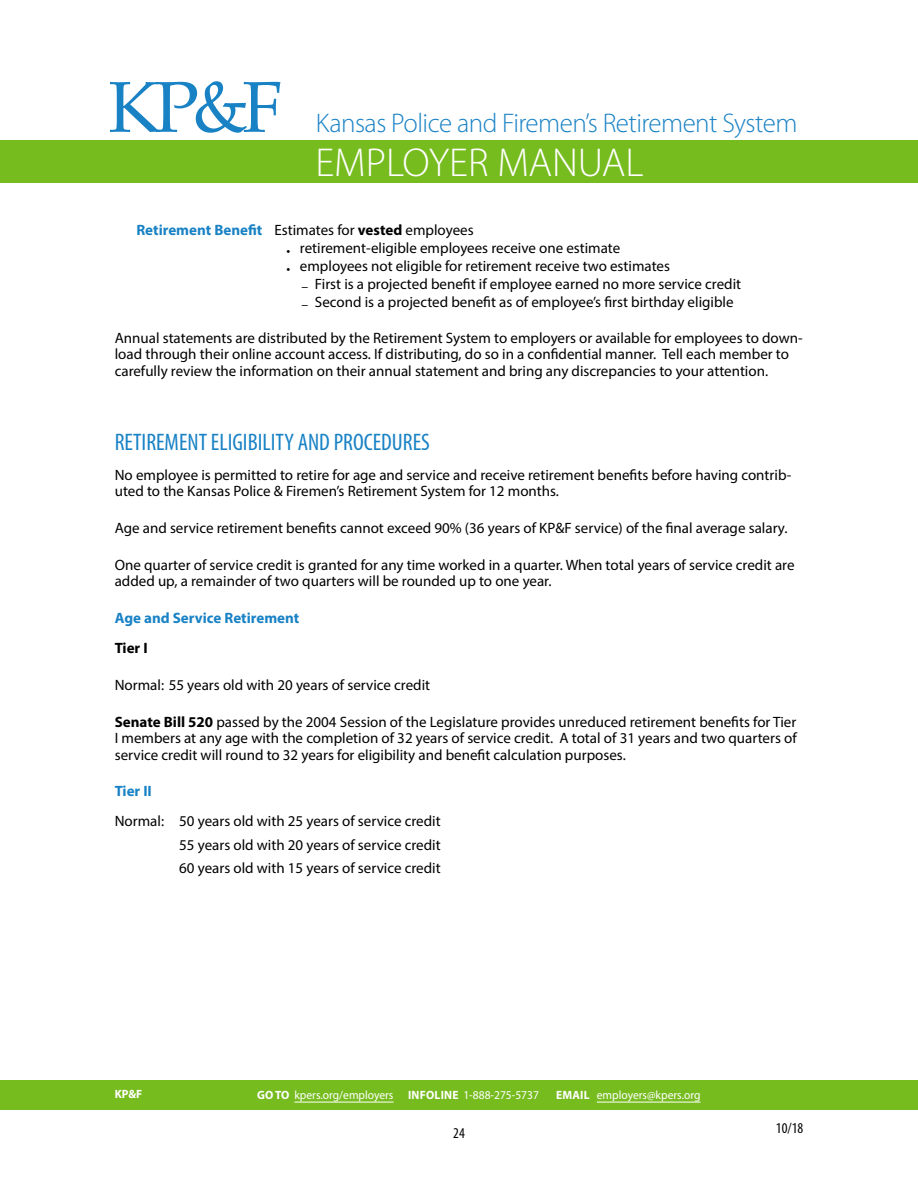
<style>
.page{position:relative;width:918px;height:1188px;background:#fff}
.page>*{position:absolute;margin:0;border:0;box-sizing:border-box;transform-origin:0 0}
.t1{font:72px "Book Antiqua";color:#1982c5}
.t2{font:300 40.5px "Myriad Pro";color:#fff}
.t3{font:300 27px "Myriad Pro";letter-spacing:-.02em;color:#1982c5}
.t4{font:condensed 24px "Myriad Pro";color:#1982c5}
.t5{font:15px/16.5px "Myriad Pro";color:#000}
.t6{font:700 15px "Myriad Pro";color:#1982c5}
.t7{font:condensed 15px "Myriad Pro";color:#000}
.t8{font:700 15px "Myriad Pro";color:#000}
.t9{font:12px "Myriad Pro";color:#fff;scale:.96 1}
.t10{font:700 12px "Myriad Pro";color:#fff;scale:.96 1}
.s1{font-weight:700;color:#1982c5}
.s2{font-weight:700}
</style>
<div class="page">
<div style="left:0;top:140px;width:918px;height:43px;background:#77bc1f"></div>
<div style="left:0;top:1080px;width:918px;height:29px;background:#77bc1f"></div>
<hr style="left:294px;top:1102px;width:100px;height:1px;background:#fff">
<hr style="left:597px;top:1102px;width:104px;height:1px;background:#fff">
<h1 class="t1" style="left:108px;top:57px;width:176px">KP&amp;F</h1>
<h3 class="t3" style="left:316px;top:107px;width:483px">Kansas Police and Firemen’s Retirement System</h3>
<h2 class="t2" style="left:315px;top:138px;width:330px">EMPLOYER MANUAL</h2>
<p class="t5" style="left:136px;top:222px;width:339px"><span class="s1">Retirement Beneft</span> Estimates for <span class="s2">vested</span> employees</p>
<p class="t5" style="left:286px;top:240px;width:335px"><sub>•</sub> retirement-eligible employees receive one estimate</p>
<p class="t5" style="left:286px;top:258px;width:385px"><sub>•</sub> employees not eligible for retirement receive two estimates</p>
<p class="t5" style="left:301px;top:276px;width:441px"><sub>–</sub> First is a projected beneft if employee earned no more service credit</p>
<p class="t5" style="left:301px;top:294px;width:434px"><sub>–</sub> Second is a projected beneft as of employee’s frst birthday eligible</p>
<p class="t5" style="left:115px;top:329px;width:689px">Annual statements are distributed by the Retirement System to employers or available for employees to down&shy;load through their online account access. If distributing, do so in a confdential manner. Tell each member to carefully review the information on their annual statement and bring any discrepancies to your attention.</p>
<h3 class="t4" style="left:115px;top:427px;width:317px">RETIREMENT ELIGIBILITY AND PROCEDURES</h3>
<p class="t5" style="left:115px;top:466px;width:678px">No employee is permitted to retire for age and service and receive retirement benefts before having contrib&shy;uted to the Kansas Police &amp; Firemen’s Retirement System for 12 months.</p>
<p class="t5" style="left:115px;top:520px;width:674px">Age and service retirement benefts cannot exceed 90% (36 years of KP&amp;F service) of the fnal average salary.</p>
<p class="t5" style="left:115px;top:556px;width:681px">One quarter of service credit is granted for any time worked in a quarter. When total years of service credit are added up, a remainder of two quarters will be rounded up to one year.</p>
<p class="t6" style="left:115px;top:608px;width:186px">Age and Service Retirement</p>
<p class="t8" style="left:115px;top:638px;width:34px">Tier I</p>
<p class="t5" style="left:115px;top:676px;width:317px">Normal: 55 years old with 20 years of service credit</p>
<p class="t5" style="left:115px;top:713px;width:684px;text-align:justify"><span class="s2">Senate Bill 520</span> passed by the 2004 Session of the Legislature provides unreduced retirement benefts for Tier I members at any age with the completion of 32 years of service credit. A total of 31 years and two quarters of service credit will round to 32 years for eligibility and beneft calculation purposes.</p>
<p class="t6" style="left:115px;top:782px;width:39px">Tier II</p>
<p class="t5" style="left:179px;top:809px;width:263px;line-height:23.2px;text-align:justify;text-indent:-64px">Normal: 50 years old with 25 years of service credit 55 years old with 20 years of service credit 60 years old with 15 years of service credit</p>
<p class="t10" style="left:115px;top:1087px;width:30px">KP&amp;F</p>
<p class="t9" style="left:257px;top:1088px;width:295px"><span class="s2">GO TO</span> kpers.org/employers <span class="s2">INFOLINE</span> 1-888-275-5737</p>
<p class="t9" style="left:556px;top:1088px;width:152px"><span class="s2">EMAIL</span> employers@kpers.org</p>
<p class="t7" style="left:453px;top:1124px;width:13px">24</p>
<p class="t7" style="left:776px;top:1119px;width:29px">10/18</p>
</div>
